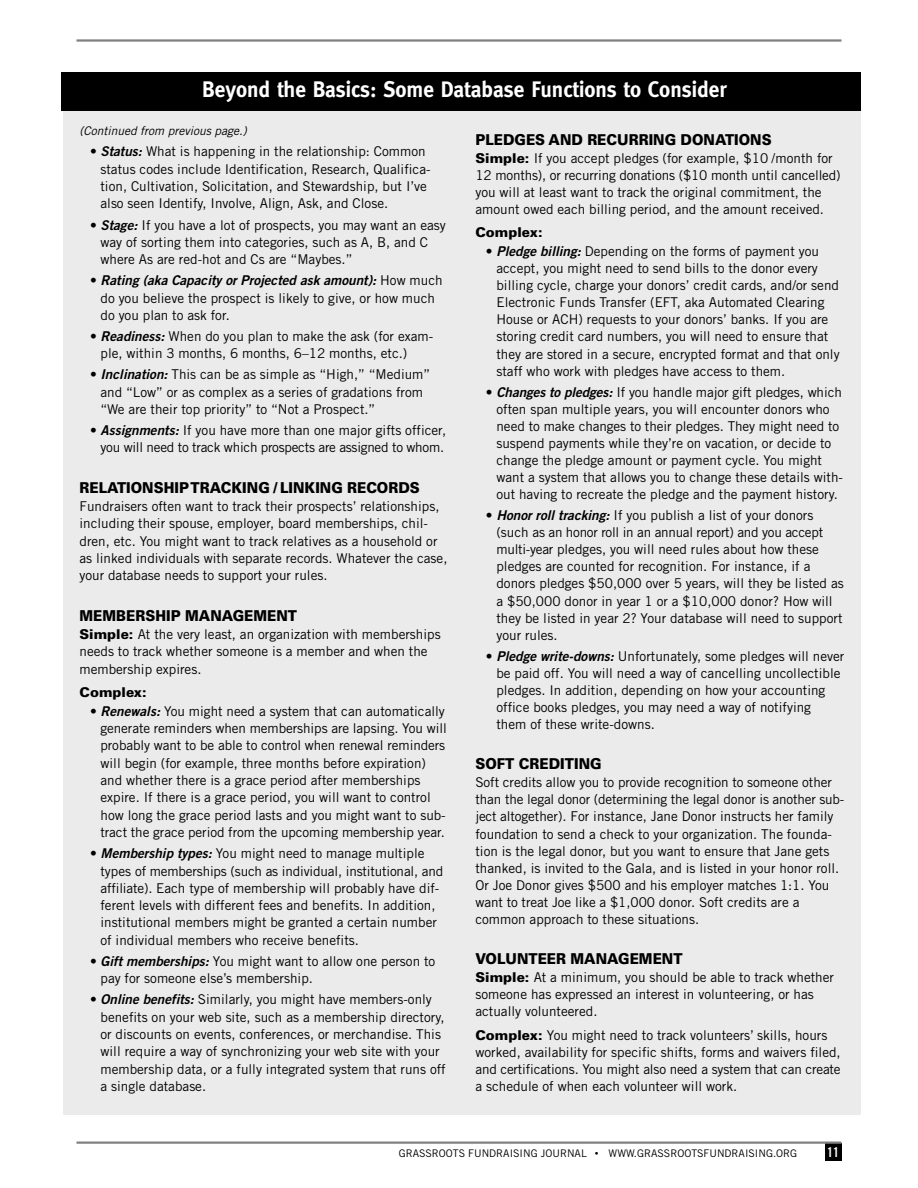
<style>
.page{position:relative;width:918px;height:1188px;background:#fff}
.page>*{position:absolute;margin:0;border:0;box-sizing:border-box;transform-origin:0 0}
.t1{font:700 22.5px "Meta";color:#fff;scale:.95 1}
.t2{font:900 15px "Univers";color:#000;scale:.92 1}
.t3{font:13.5px/17.1px "Trade Gothic";color:#000}
.t4{font:13.5px/17.2px "Trade Gothic";letter-spacing:-.02em;color:#000;text-align:right}
.t5{font:italic 13.5px "Trade Gothic Bold Two";color:#000}
.t6{font:900 13.5px "Univers";color:#000}
.t7{font:13.5px "Trade Gothic Bold Cond Twenty";color:#fff}
.t8{font:italic 12px "Trade Gothic";color:#000}
.t9{font:10.5px "Trade Gothic";color:#000}
.s1{font-family:"Trade Gothic Bold Two"}
.s2{font-family:"Trade Gothic Bold Two";font-style:italic}
.s3{font-style:normal}
.s4{font-family:"Trade Gothic";font-style:normal}
.s5{font-family:"Univers";font-weight:900}
.s6{font-size:7.5px}
</style>
<div class="page">
<hr style="left:76px;top:39px;width:766px;height:3px;background:#808080">
<div style="left:825px;top:1143px;width:17px;height:17px;background:#000"></div>
<hr style="left:76px;top:1142px;width:766px;height:2px;background:#808080">
<div style="left:63px;top:72px;width:798px;height:1042px;background:#ebebeb"></div>
<div style="left:61px;top:72px;width:800px;height:38px;background:#000"></div>
<h1 class="t1" style="left:202px;top:76px;width:554px">Beyond the Basics: Some Database Functions to Consider</h1>
<p class="t8" style="left:80px;top:126px;width:169px">(Continued from previous page.)</p>
<p class="t3" style="left:101px;top:144px;width:332px;text-indent:-11px"><span class="s1">•</span> <span class="s2">Status:</span> What is happening in the relationship: Common status codes include Identification, Research, Qualifica&shy;tion, Cultivation, Solicitation, and Stewardship, but I’ve also seen Identify, Involve, Align, Ask, and Close.</p>
<p class="t3" style="left:101px;top:217px;width:347px;text-indent:-11px"><span class="s1">•</span> <span class="s2">Stage:</span> If you have a lot of prospects, you may want an easy way of sorting them into categories, such as A, B, and C where As are red-hot and Cs are “Maybes.”</p>
<p class="t5" style="left:90px;top:276px;width:354px"><span class="s3">•</span> Rating (aka Capacity or Projected ask amount): <span class="s4">How much</span></p>
<p class="t3" style="left:101px;top:290px;width:336px">do you believe the prospect is likely to give, or how much do you plan to ask for.</p>
<p class="t3" style="left:100px;top:329px;width:334px;text-indent:-10px"><span class="s1">•</span> <span class="s2">Readiness:</span> When do you plan to make the ask (for exam&shy;ple, within 3 months, 6 months, 6–12 months, etc.)</p>
<p class="t3" style="left:100px;top:367px;width:331px;text-indent:-10px"><span class="s1">•</span> <span class="s2">Inclination:</span> This can be as simple as “High,” “Medium” and “Low” or as complex as a series of gradations from “We are their top priority” to “Not a Prospect.”</p>
<p class="t4" style="left:90px;top:423px;width:358px"><span class="s1">•</span> <span class="s2">Assignments:</span> If you have more than one major gifts officer, you will need to track which prospects are assigned to whom.</p>
<p class="t2" style="left:80px;top:482px;width:371px">RELATIONSHIP TRACKING / LINKING RECORDS</p>
<p class="t3" style="left:80px;top:499px;width:369px">Fundraisers often want to track their prospects’ relationships, including their spouse, employer, board memberships, chil&shy;dren, etc. You might want to track relatives as a household or as linked individuals with separate records. Whatever the case, your database needs to support your rules.</p>
<p class="t2" style="left:80px;top:610px;width:238px">MEMBERSHIP MANAGEMENT</p>
<p class="t3" style="left:79px;top:627px;width:363px"><span class="s5">Simple:</span> At the very least, an organization with memberships needs to track whether someone is a member and when the membership expires.</p>
<p class="t6" style="left:80px;top:687px;width:69px">Complex:</p>
<p class="t3" style="left:100px;top:704px;width:348px;text-indent:-10px"><span class="s1">•</span> <span class="s2">Renewals:</span> You might need a system that can automatically generate reminders when memberships are lapsing. You will probably want to be able to control when renewal reminders will begin (for example, three months before expiration) and whether there is a grace period after memberships expire. If there is a grace period, you will want to control how long the grace period lasts and you might want to sub&shy;tract the grace period from the upcoming membership year.</p>
<p class="t3" style="left:100px;top:846px;width:344px;text-indent:-10px"><span class="s1">•</span> <span class="s2">Membership types:</span> You might need to manage multiple types of memberships (such as individual, institutional, and affiliate). Each type of membership will probably have dif&shy;ferent levels with different fees and benefits. In addition, institutional members might be granted a certain number of individual members who receive benefits.</p>
<p class="t3" style="left:100px;top:954px;width:336px;text-indent:-10px"><span class="s1">•</span> <span class="s2">Gift memberships:</span> You might want to allow one person to pay for someone else’s membership.</p>
<p class="t3" style="left:100px;top:992px;width:347px;text-indent:-10px"><span class="s1">•</span> <span class="s2">Online benefits:</span> Similarly, you might have members-only benefits on your web site, such as a membership directory, or discounts on events, conferences, or merchandise. This will require a way of synchronizing your web site with your membership data, or a fully integrated system that runs off a single database.</p>
<p class="t2" style="left:475px;top:134px;width:324px">PLEDGES AND RECURRING DONATIONS</p>
<p class="t3" style="left:475px;top:151px;width:367px"><span class="s5">Simple:</span> If you accept pledges (for example, $10 /month for 12 months), or recurring donations ($10 month until cancelled) you will at least want to track the original commitment, the amount owed each billing period, and the amount received.</p>
<p class="t6" style="left:475px;top:228px;width:69px">Complex:</p>
<p class="t3" style="left:496px;top:244px;width:345px;text-indent:-11px"><span class="s1">•</span> <span class="s2">Pledge billing:</span> Depending on the forms of payment you accept, you might need to send bills to the donor every billing cycle, charge your donors’ credit cards, and/or send Electronic Funds Transfer (EFT, aka Automated Clearing House or ACH) requests to your donors’ banks. If you are storing credit card numbers, you will need to ensure that they are stored in a secure, encrypted format and that only staff who work with pledges have access to them.</p>
<p class="t3" style="left:496px;top:384px;width:348px;text-indent:-11px"><span class="s1">•</span> <span class="s2">Changes to pledges:</span> If you handle major gift pledges, which often span multiple years, you will encounter donors who need to make changes to their pledges. They might need to suspend payments while they’re on vacation, or decide to change the pledge amount or payment cycle. You might want a system that allows you to change these details with&shy;out having to recreate the pledge and the payment history.</p>
<p class="t3" style="left:496px;top:508px;width:349px;text-indent:-10px"><span class="s1">•</span> <span class="s2">Honor roll tracking:</span> If you publish a list of your donors (such as an honor roll in an annual report) and you accept multi-year pledges, you will need rules about how these pledges are counted for recognition. For instance, if a donors pledges $50,000 over 5 years, will they be listed as a $50,000 donor in year 1 or a $10,000 donor? How will they be listed in year 2? Your database will need to support your rules.</p>
<p class="t3" style="left:496px;top:648px;width:349px;text-indent:-10px"><span class="s1">•</span> <span class="s2">Pledge write-downs:</span> Unfortunately, some pledges will never be paid off. You will need a way of cancelling uncollectible pledges. In addition, depending on how your accounting office books pledges, you may need a way of notifying them of these write-downs.</p>
<p class="t2" style="left:475px;top:758px;width:139px">SOFT CREDITING</p>
<p class="t3" style="left:475px;top:775px;width:371px">Soft credits allow you to provide recognition to someone other than the legal donor (determining the legal donor is another sub&shy;ject altogether). For instance, Jane Donor instructs her family foundation to send a check to your organization. The founda&shy;tion is the legal donor, but you want to ensure that Jane gets thanked, is invited to the Gala, and is listed in your honor roll.<br>Or Joe Donor gives $500 and his employer matches 1:1. You want to treat Joe like a $1,000 donor. Soft credits are a common approach to these situations.</p>
<p class="t2" style="left:475px;top:953px;width:227px">VOLUNTEER MANAGEMENT</p>
<p class="t3" style="left:475px;top:970px;width:360px"><span class="s5">Simple:</span> At a minimum, you should be able to track whether someone has expressed an interest in volunteering, or has actually volunteered.</p>
<p class="t3" style="left:475px;top:1027px;width:367px"><span class="s5">Complex:</span> You might need to track volunteers’ skills, hours worked, availability for specific shifts, forms and waivers filed, and certifications. You might also need a system that can create a schedule of when each volunteer will work.</p>
<p class="t9" style="left:399px;top:1150px;width:400px">GRASSROOTS FUNDRAISING JOURNAL <span class="s6">•</span> WWW.GRASSROOTSFUNDRAISING.ORG</p>
<p class="t7" style="left:827px;top:1147px;width:13px">11</p>
</div>
